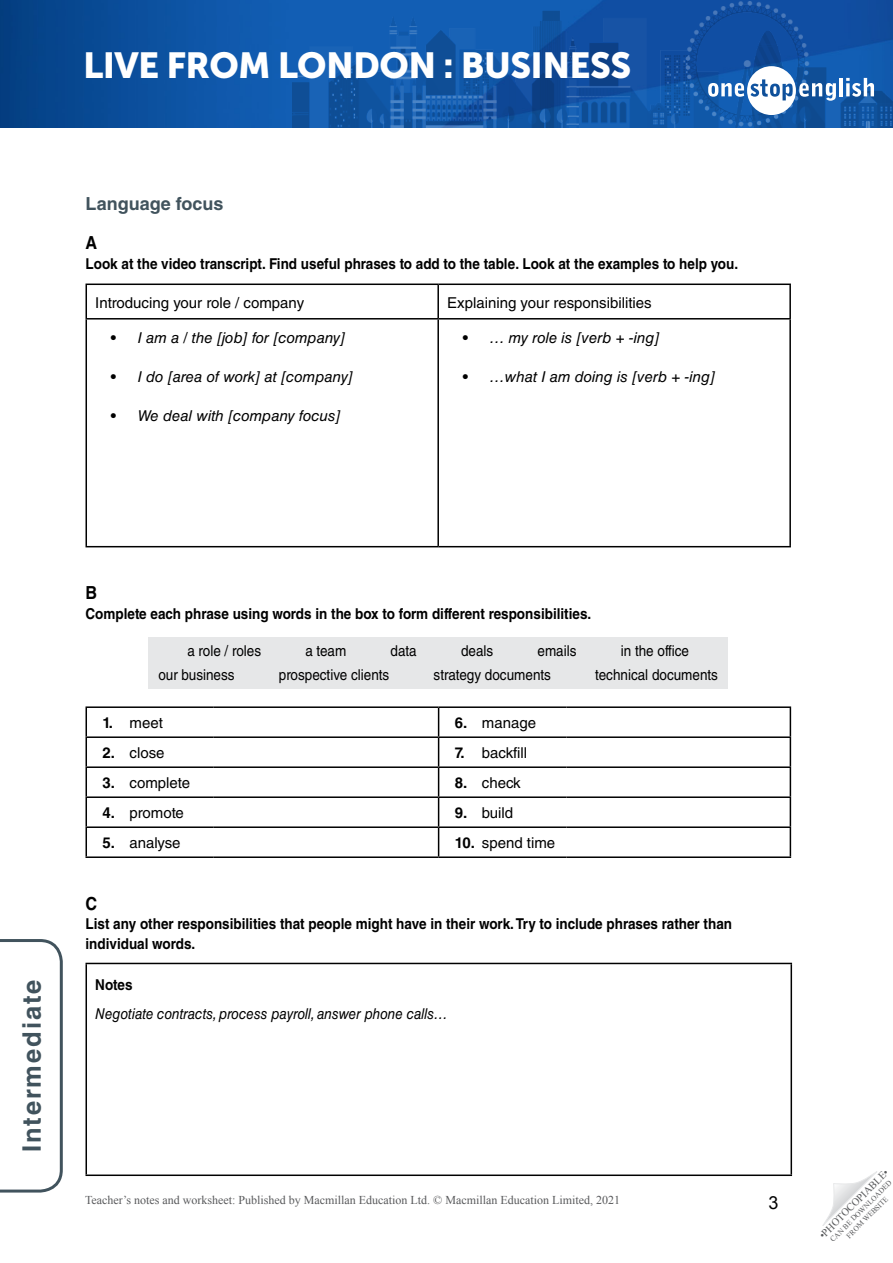
<style>
.page{position:relative;width:893px;height:1263px;background:#fff}
.page>*{position:absolute;margin:0;border:0;box-sizing:border-box;transform-origin:0 0}
.t1{font:36px "Museo Sans 900";letter-spacing:-.015em;color:#fff}
.t2{font:700 25.5px "Helvetica LT Std";letter-spacing:.08em;color:#41535d}
.TN__Title{font:700 18px "Helvetica LT Std";color:#41535d}
.TN__Body_alpha_text{font:700 18px "Helvetica LT Std";color:#000;scale:.9 1}
.t3{font:18px "Arial";color:#000}
.TN__Body_text{font:700 15px/19.5px "Helvetica LT Std";color:#000;scale:.9 1}
.TN__Body_number_list{font:italic 15px "Helvetica LT Std";color:#000}
.TN__Body_text-2{font:15px "Helvetica LT Std";color:#000;scale:.9 1}
.TN__Body_number_list-2{font:15px "Helvetica LT Std";color:#000}
.TN__Body_text_Intro{font:700 15px "Helvetica LT Std";color:#000;scale:.9 1}
.TN__Body_text-3{font:15px "Helvetica LT Std";color:#000}
.TN__Body_text-4{font:italic 15px "Helvetica LT Std";color:#000;scale:.9 1}
.t4{font:12px "Times New Roman";color:#58595b}
.t5{font:10.5px "Times New Roman";color:#58595b}
.t6{font:7.5px/9px "Times New Roman";color:#58595b;text-align:center}
.s1{font-weight:700;font-style:normal}
.s2{font-weight:700}
</style>
<div class="page">
<img style="left:0;top:0;width:893px;height:128px">
<img style="left:293px;top:2px;width:600px;height:126px">
<svg style="left:708px;top:66px;width:128px;height:49px"></svg>
<hr style="left:839px;top:78px;width:4px;height:18px;background:#fff">
<svg style="left:846px;top:78px;width:28px;height:19px"></svg>
<svg style="left:0;top:939px;width:63px;height:254px"></svg>
<svg style="left:822px;top:1171px;width:55px;height:55px"></svg>
<hr style="left:86px;top:284px;width:352px;height:1px;background:#000">
<hr style="left:86px;top:285px;width:1px;height:33px;background:#000">
<hr style="left:438px;top:284px;width:353px;height:1px;background:#000">
<hr style="left:437px;top:285px;width:2px;height:33px;background:#000">
<hr style="left:789px;top:285px;width:2px;height:33px;background:#000">
<hr style="left:86px;top:318px;width:352px;height:2px;background:#000">
<hr style="left:86px;top:320px;width:1px;height:226px;background:#000">
<hr style="left:438px;top:318px;width:353px;height:2px;background:#000">
<hr style="left:437px;top:320px;width:2px;height:226px;background:#000">
<hr style="left:789px;top:320px;width:2px;height:226px;background:#000">
<hr style="left:86px;top:546px;width:352px;height:1px;background:#000">
<hr style="left:438px;top:546px;width:353px;height:1px;background:#000">
<div style="left:148px;top:637px;width:580px;height:51px;background:#e6e7e8"></div>
<hr style="left:86px;top:706px;width:128px;height:2px;background:#000">
<hr style="left:214px;top:706px;width:225px;height:2px;background:#000">
<hr style="left:439px;top:706px;width:127px;height:2px;background:#000">
<hr style="left:566px;top:706px;width:225px;height:2px;background:#000">
<hr style="left:86px;top:736px;width:128px;height:2px;background:#000">
<hr style="left:214px;top:736px;width:225px;height:2px;background:#000">
<hr style="left:439px;top:736px;width:127px;height:2px;background:#000">
<hr style="left:566px;top:736px;width:225px;height:2px;background:#000">
<hr style="left:86px;top:766px;width:128px;height:2px;background:#000">
<hr style="left:214px;top:766px;width:225px;height:2px;background:#000">
<hr style="left:439px;top:766px;width:127px;height:2px;background:#000">
<hr style="left:566px;top:766px;width:225px;height:2px;background:#000">
<hr style="left:86px;top:796px;width:128px;height:2px;background:#000">
<hr style="left:214px;top:796px;width:225px;height:2px;background:#000">
<hr style="left:439px;top:796px;width:127px;height:2px;background:#000">
<hr style="left:566px;top:796px;width:225px;height:2px;background:#000">
<hr style="left:86px;top:826px;width:128px;height:2px;background:#000">
<svg style="left:86px;top:708px;width:1px;height:148px"></svg>
<hr style="left:214px;top:826px;width:225px;height:2px;background:#000">
<hr style="left:439px;top:826px;width:127px;height:2px;background:#000">
<svg style="left:438px;top:708px;width:1px;height:148px"></svg>
<hr style="left:566px;top:826px;width:225px;height:2px;background:#000">
<svg style="left:790px;top:708px;width:1px;height:148px"></svg>
<hr style="left:86px;top:856px;width:128px;height:2px;background:#000">
<hr style="left:214px;top:856px;width:225px;height:2px;background:#000">
<hr style="left:439px;top:856px;width:127px;height:2px;background:#000">
<hr style="left:566px;top:856px;width:225px;height:2px;background:#000">
<hr style="left:86px;top:963px;width:706px;height:1px;background:#000">
<hr style="left:86px;top:964px;width:1px;height:210px;background:#000">
<hr style="left:790px;top:964px;width:2px;height:210px;background:#000">
<hr style="left:86px;top:1174px;width:706px;height:2px;background:#000">
<h1 class="t1" style="left:83px;top:45px;width:550px">LIVE FROM LONDON : BUSINESS</h1>
<p class="TN__Title" style="left:86px;top:193px;width:140px">Language focus</p>
<p class="TN__Body_alpha_text" style="left:86px;top:232px;width:14px">A</p>
<p class="TN__Body_text" style="left:86px;top:253px;width:727px">Look at the video transcript. Find useful phrases to add to the table. Look at the examples to help you.</p>
<p class="TN__Body_text-3" style="left:95px;top:294px;width:210px">Introducing your role / company</p>
<p class="TN__Body_text-3" style="left:447px;top:294px;width:206px">Explaining your responsibilities</p>
<p class="TN__Body_number_list" style="left:111px;top:329px;width:236px"><span class="s1">•</span> I am a / the [job] for [company]</p>
<p class="TN__Body_number_list" style="left:111px;top:368px;width:244px"><span class="s1">•</span> I do [area of work] at [company]</p>
<p class="TN__Body_number_list" style="left:111px;top:407px;width:231px"><span class="s1">•</span> We deal with [company focus]</p>
<p class="TN__Body_number_list" style="left:463px;top:329px;width:198px"><span class="s1">•</span> … my role is [verb + -ing]</p>
<p class="TN__Body_number_list" style="left:463px;top:368px;width:254px"><span class="s1">•</span> …what I am doing is [verb + -ing]</p>
<h2 class="t2" style="left:16px;top:1152px;width:174px;rotate:-90deg">Intermediate</h2>
<p class="TN__Body_alpha_text" style="left:86px;top:582px;width:14px">B</p>
<p class="TN__Body_text_Intro" style="left:86px;top:604px;width:563px">Complete each phrase using words in the box to form different responsibilities.</p>
<p class="TN__Body_text-2" style="left:187px;top:642px;width:83px">a role / roles</p>
<p class="TN__Body_text-2" style="left:305px;top:642px;width:47px">a team</p>
<p class="TN__Body_text-2" style="left:391px;top:642px;width:31px">data</p>
<p class="TN__Body_text-2" style="left:461px;top:642px;width:37px">deals</p>
<p class="TN__Body_text-2" style="left:537px;top:642px;width:45px">emails</p>
<p class="TN__Body_text-2" style="left:621px;top:642px;width:77px">in the office</p>
<p class="TN__Body_text-2" style="left:158px;top:666px;width:86px">our business</p>
<p class="TN__Body_text-2" style="left:279px;top:666px;width:124px">prospective clients</p>
<p class="TN__Body_text-2" style="left:434px;top:666px;width:132px">strategy documents</p>
<p class="TN__Body_text-2" style="left:595px;top:666px;width:138px">technical documents</p>
<p class="TN__Body_number_list-2" style="left:103px;top:714px;width:62px"><span class="s2">1.</span> meet</p>
<p class="TN__Body_number_list-2" style="left:455px;top:714px;width:83px"><span class="s2">6.</span> manage</p>
<p class="TN__Body_number_list-2" style="left:103px;top:744px;width:64px"><span class="s2">2.</span> close</p>
<p class="TN__Body_number_list-2" style="left:455px;top:744px;width:74px"><span class="s2">7.</span> backfill</p>
<p class="TN__Body_number_list-2" style="left:103px;top:774px;width:89px"><span class="s2">3.</span> complete</p>
<p class="TN__Body_number_list-2" style="left:455px;top:774px;width:67px"><span class="s2">8.</span> check</p>
<p class="TN__Body_number_list-2" style="left:103px;top:804px;width:83px"><span class="s2">4.</span> promote</p>
<p class="TN__Body_number_list-2" style="left:455px;top:804px;width:60px"><span class="s2">9.</span> build</p>
<p class="TN__Body_number_list-2" style="left:103px;top:834px;width:80px"><span class="s2">5.</span> analyse</p>
<p class="TN__Body_number_list-2" style="left:455px;top:834px;width:102px"><span class="s2">10.</span> spend time</p>
<p class="TN__Body_alpha_text" style="left:86px;top:892px;width:14px">C</p>
<p class="TN__Body_text" style="left:86px;top:914px;width:720px">List any other responsibilities that people might have in their work. Try to include phrases rather than individual words.</p>
<p class="TN__Body_text" style="left:95px;top:975px;width:43px">Notes</p>
<p class="TN__Body_text-4" style="left:95px;top:1005px;width:393px">Negotiate contracts, process payroll, answer phone calls…</p>
<p class="t4" style="left:85px;top:1192px;width:537px">Teacher’s notes and worksheet: Published by Macmillan Education Ltd. © Macmillan Education Limited, 2021</p>
<p class="t3" style="left:769px;top:1191px;width:12px">3</p>
<p class="t5" style="left:816px;top:1232px;width:95px;rotate:-45deg">•PHOTOCOPIABLE•</p>
<p class="t6" style="left:828px;top:1237px;width:85px;rotate:-45deg">CAN BE DOWNLOADED<br>FROM WEBSITE</p>
</div>
